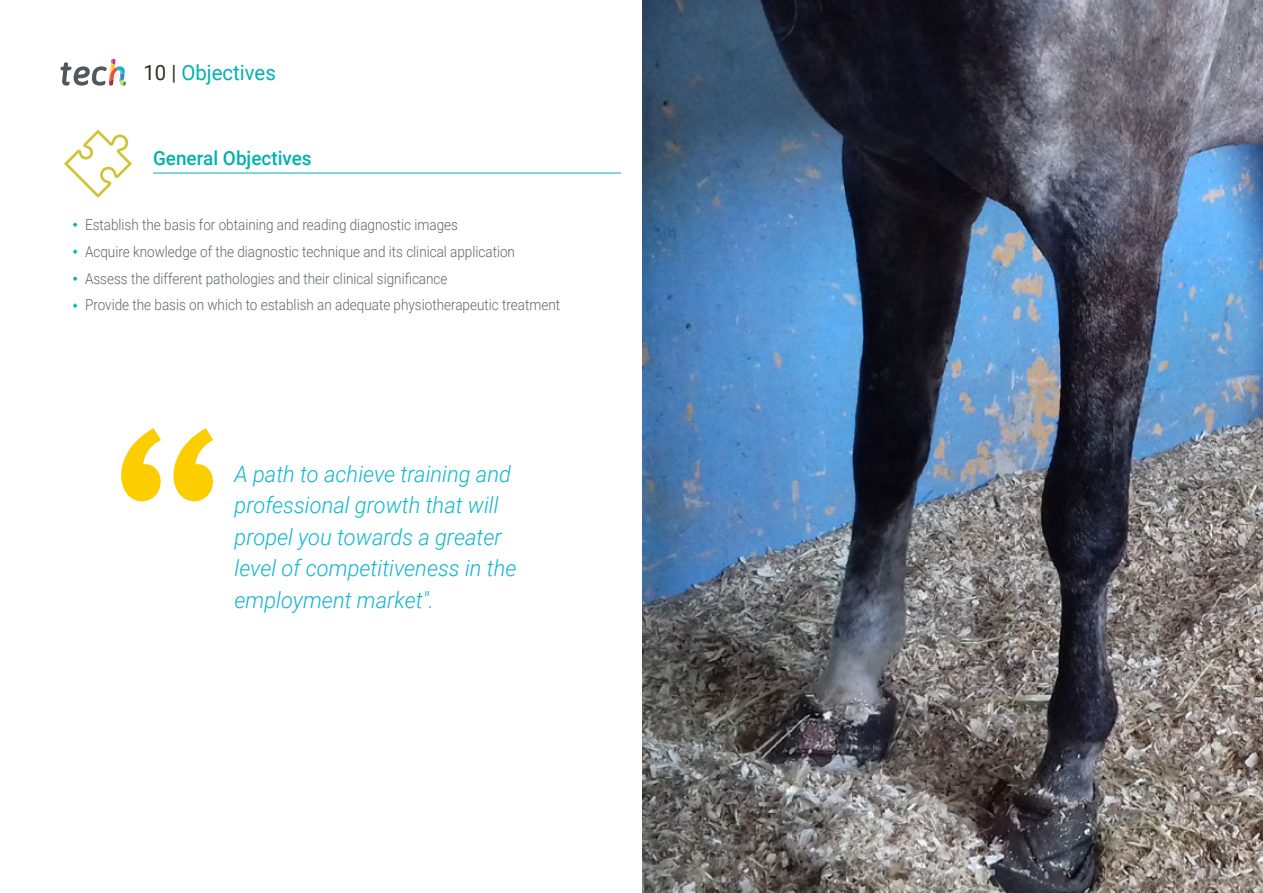
<style>
.page{position:relative;width:1263px;height:893px;background:#fff}
.page>*{position:absolute;margin:0;border:0;box-sizing:border-box;transform-origin:0 0}
.t1{font:italic 300 22.5px/31.5px "Roboto";color:#0fb6cf}
.t2{font:21px "Roboto";color:#00b2af}
.t3{font:500 19.5px "Roboto";color:#00b2af}
.t4{font:300 15px/26.7px "Roboto";color:#61646a;scale:.9 1}
.s1{color:#312e20}
</style>
<div class="page">
<hr style="left:153px;top:173px;width:468px;height:1px;background:#00b2af">
<svg style="left:64px;top:130px;width:68px;height:68px"></svg>
<img style="left:642px;top:0;width:621px;height:893px">
<svg style="left:121px;top:428px;width:92px;height:73px"></svg>
<svg style="left:61px;top:59px;width:65px;height:27px"></svg>
<h2 class="t2" style="left:144px;top:57px;width:134px"><span class="s1">10 |</span> Objectives</h2>
<h3 class="t3" style="left:153px;top:144px;width:160px">General Objectives</h3>
<p class="t4" style="left:85px;top:211px;width:529px">Establish the basis for obtaining and reading diagnostic images<br>Acquire knowledge of the diagnostic technique and its clinical application Assess the different pathologies and their clinical significance<br>Provide the basis on which to establish an adequate physiotherapeutic treatment</p>
<h1 class="t1" style="left:234px;top:457px;width:283px">A path to achieve training and professional growth that will propel you towards a greater level of competitiveness in the employment market".</h1>
</div>
